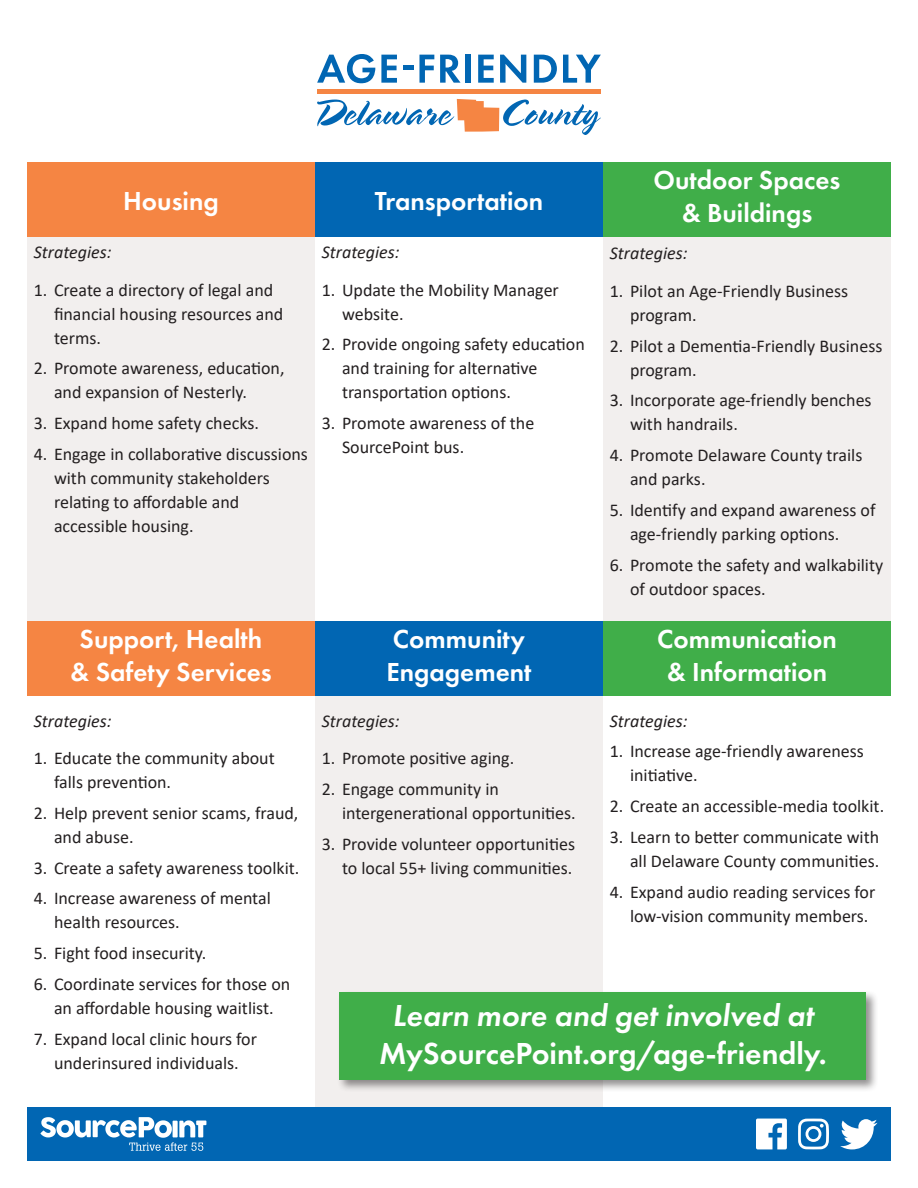
<style>
.page{position:relative;width:918px;height:1188px;background:#fff}
.page>*{position:absolute;margin:0;border:0;box-sizing:border-box;transform-origin:0 0}
.t1{font:600 31.5px/37.8px "Futura PT";color:#fff;text-align:center}
.t2{font:600 27px/32.4px "Futura PT";color:#fff;text-align:center}
.t3{font:18px/24px "Calibri";color:#231f20}
.t4{font:italic 18px "Calibri";color:#231f20}
.s1{font-style:italic}
</style>
<div class="page">
<div style="left:27px;top:162px;width:288px;height:459px;background:#f2efee"></div>
<div style="left:27px;top:162px;width:288px;height:74px;background:#f58543"></div>
<div style="left:315px;top:621px;width:288px;height:486px;background:#f2efee"></div>
<div style="left:603px;top:162px;width:288px;height:459px;background:#f2efee"></div>
<div style="left:315px;top:621px;width:288px;height:74px;background:#0166b3"></div>
<div style="left:603px;top:621px;width:288px;height:74px;background:#40ae49"></div>
<div style="left:27px;top:621px;width:288px;height:74px;background:#f58543"></div>
<div style="left:315px;top:162px;width:288px;height:74px;background:#0166b3"></div>
<div style="left:603px;top:162px;width:288px;height:74px;background:#40ae49"></div>
<div style="left:27px;top:1107px;width:864px;height:54px;background:#0166b3"></div>
<svg style="left:40px;top:1117px;width:166px;height:34px"></svg>
<svg style="left:798px;top:1119px;width:31px;height:30px"></svg>
<svg style="left:756px;top:1119px;width:31px;height:30px"></svg>
<svg style="left:840px;top:1119px;width:38px;height:30px"></svg>
<svg style="left:317px;top:99px;width:284px;height:36px"></svg>
<svg style="left:317px;top:54px;width:58px;height:29px"></svg>
<svg style="left:381px;top:55px;width:16px;height:28px"></svg>
<hr style="left:403px;top:66px;width:11px;height:4px;background:#0166b3">
<svg style="left:419px;top:55px;width:15px;height:28px"></svg>
<svg style="left:440px;top:55px;width:21px;height:28px"></svg>
<div style="left:465px;top:55px;width:6px;height:28px;background:#0166b3"></div>
<svg style="left:478px;top:55px;width:16px;height:28px"></svg>
<svg style="left:500px;top:55px;width:26px;height:28px"></svg>
<svg style="left:534px;top:55px;width:23px;height:28px"></svg>
<svg style="left:563px;top:55px;width:38px;height:28px"></svg>
<div style="left:317px;top:89px;width:284px;height:5px;background:#f58543"></div>
<div style="left:337px;top:989px;width:542px;height:103px;background:#231f20;opacity:.5"></div>
<div style="left:340px;top:992px;width:526px;height:88px;background:#40ae49"></div>
<p class="t2" style="left:123px;top:184px;width:97px">Housing</p>
<p class="t4" style="left:34px;top:240px;width:79px">Strategies:</p>
<p class="t3" style="left:54px;top:277px;width:231px;text-indent:-20px">1. Create a directory of legal and financial housing resources and terms.</p>
<p class="t3" style="left:54px;top:356px;width:232px;text-indent:-20px">2. Promote awareness, education, and expansion of Nesterly.</p>
<p class="t3" style="left:34px;top:411px;width:227px">3. Expand home safety checks.</p>
<p class="t3" style="left:54px;top:442px;width:256px;text-indent:-20px">4. Engage in collaborative discussions with community stakeholders relating to affordable and accessible housing.</p>
<p class="t2" style="left:70px;top:623px;width:203px">Support, Health &amp; Safety Services</p>
<p class="t4" style="left:34px;top:708px;width:79px">Strategies:</p>
<p class="t3" style="left:54px;top:746px;width:222px;text-indent:-20px">1. Educate the community about falls prevention.</p>
<p class="t3" style="left:54px;top:800px;width:246px;text-indent:-20px">2. Help prevent senior scams, fraud, and abuse.</p>
<p class="t3" style="left:34px;top:855px;width:267px">3. Create a safety awareness toolkit.</p>
<p class="t3" style="left:54px;top:886px;width:218px;text-indent:-20px">4. Increase awareness of mental health resources.</p>
<p class="t3" style="left:34px;top:941px;width:174px">5. Fight food insecurity.</p>
<p class="t3" style="left:34px;top:971px;width:258px;text-align:center">6. Coordinate services for those on an affordable housing waitlist.</p>
<p class="t3" style="left:34px;top:1026px;width:225px;text-align:center">7. Expand local clinic hours for underinsured individuals.</p>
<p class="t2" style="left:375px;top:184px;width:170px">Transportation</p>
<p class="t4" style="left:322px;top:240px;width:79px">Strategies:</p>
<p class="t3" style="left:342px;top:277px;width:218px;text-indent:-20px">1. Update the Mobility Manager website.</p>
<p class="t3" style="left:342px;top:332px;width:244px;text-indent:-20px">2. Provide ongoing safety education and training for alternative transportation options.</p>
<p class="t3" style="left:342px;top:411px;width:194px;text-indent:-20px">3. Promote awareness of the<br>SourcePoint bus.</p>
<p class="t2" style="left:386px;top:623px;width:147px;text-align:left">Community<br>Engagement</p>
<p class="t4" style="left:322px;top:708px;width:79px">Strategies:</p>
<p class="t3" style="left:322px;top:746px;width:194px">1. Promote positive aging.</p>
<p class="t3" style="left:342px;top:776px;width:235px;text-indent:-20px">2. Engage community in intergenerational opportunities.</p>
<p class="t3" style="left:322px;top:831px;width:255px;text-align:right">3. Provide volunteer opportunities to local 55+ living communities.</p>
<p class="t2" style="left:654px;top:164px;width:188px">Outdoor Spaces &amp; Buildings</p>
<p class="t4" style="left:610px;top:241px;width:79px">Strategies:</p>
<p class="t3" style="left:630px;top:278px;width:220px;text-indent:-20px">1. Pilot an Age-Friendly Business program.</p>
<p class="t3" style="left:630px;top:333px;width:254px;text-indent:-20px">2. Pilot a Dementia-Friendly Business program.</p>
<p class="t3" style="left:630px;top:388px;width:243px;text-indent:-20px">3. Incorporate age-friendly benches with handrails.</p>
<p class="t3" style="left:630px;top:443px;width:234px;text-indent:-20px">4. Promote Delaware County trails and parks.</p>
<p class="t3" style="left:630px;top:497px;width:247px;text-indent:-20px">5. Identify and expand awareness of age-friendly parking options.</p>
<p class="t3" style="left:630px;top:552px;width:255px;text-indent:-20px">6. Promote the safety and walkability of outdoor spaces.</p>
<p class="t2" style="left:657px;top:623px;width:181px">Communication &amp; Information</p>
<p class="t4" style="left:610px;top:708px;width:79px">Strategies:</p>
<p class="t3" style="left:630px;top:739px;width:235px;text-indent:-20px">1. Increase age-friendly awareness initiative.</p>
<p class="t3" style="left:610px;top:794px;width:276px">2. Create an accessible-media toolkit.</p>
<p class="t3" style="left:610px;top:824px;width:271px;text-align:right">3. Learn to better communicate with all Delaware County communities.</p>
<p class="t3" style="left:630px;top:879px;width:247px;text-indent:-20px">4. Expand audio reading services for low-vision community members.</p>
<p class="t1" style="left:379px;top:997px;width:449px"><span class="s1">Learn more and get involved at<br></span>MySourcePoint.org/age-friendly.</p>
</div>
